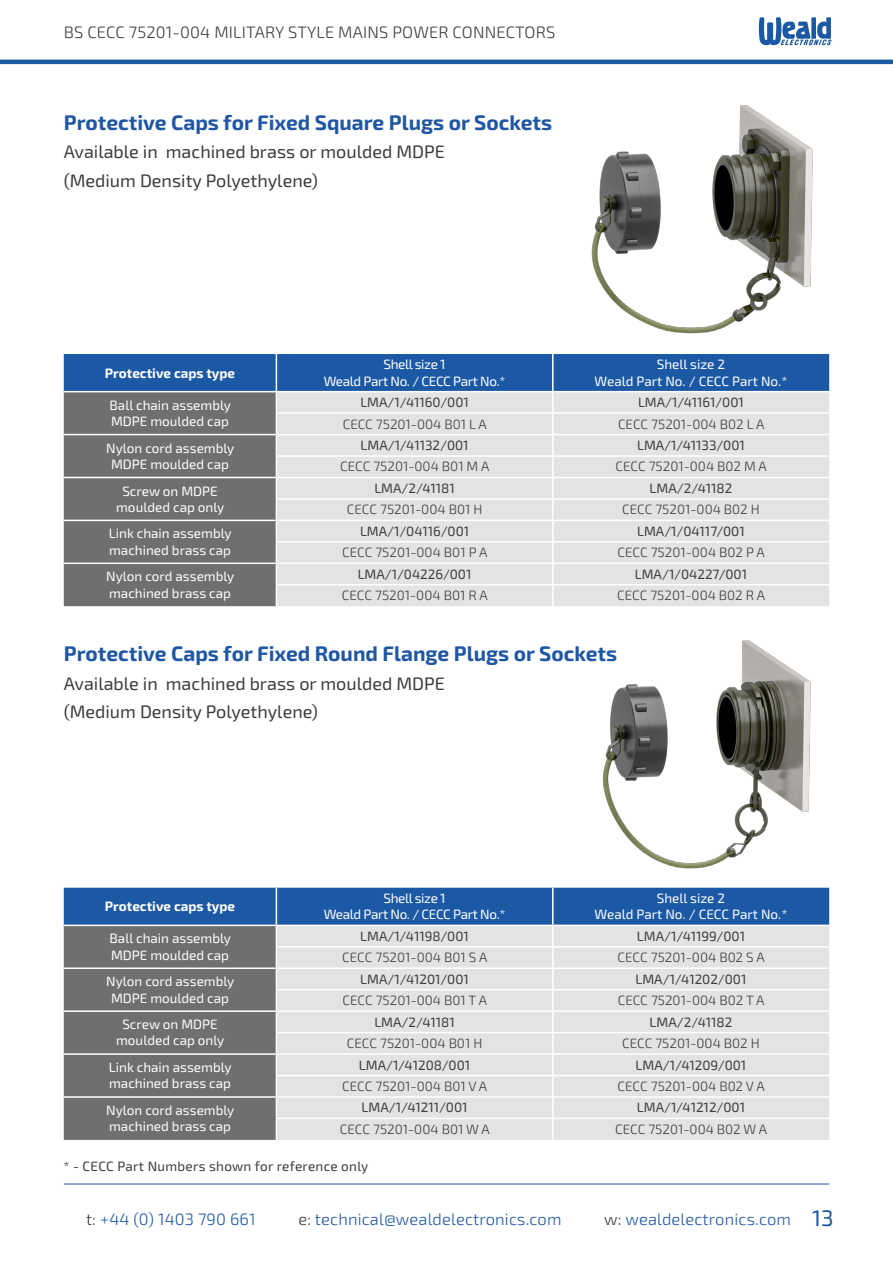
<style>
.page{position:relative;width:893px;height:1263px;background:#fff}
.page>*{position:absolute;margin:0;border:0;box-sizing:border-box;transform-origin:0 0}
.t1{font:700 21px "Exo 2";color:#1f57a4}
.t2{font:18px/28.5px "Exo 2";color:#3c3c3b}
.t3{font:300 16.5px "Exo 2";letter-spacing:.01em;color:#1f57a4}
.t4{font:300 16.5px "Exo 2";letter-spacing:.01em;color:#3c3c3b}
.t5{font:13.5px/16.2px "Exo 2";color:#fff;text-align:center}
.t6{font:300 13.5px "Exo 2";color:#3c3c3b}
.t7{font:13.5px "Exo 2";color:#3c3c3b}
.t8{font:13.5px/16.2px "Exo 2";letter-spacing:-.025em;color:#fff;text-align:center}
.t9{font:13.5px "Exo 2";letter-spacing:.02em;color:#3c3c3b}
.t10{font:700 13.5px "Exo 2";color:#fff}
.s1{color:#3c3c3b}
.s2{font-weight:400;font-size:22.5px}
</style>
<div class="page">
<hr style="left:64px;top:1183px;width:765px;height:1px;background:#1c59a5">
<svg style="left:759px;top:17px;width:73px;height:28px"></svg>
<hr style="left:0;top:60px;width:893px;height:4px;background:#1c59a5">
<svg style="left:64px;top:354px;width:765px;height:252px;background:#acb5c0"></svg>
<hr style="left:553px;top:584px;width:276px;height:1px;background:#fff">
<hr style="left:552px;top:585px;width:2px;height:21px;background:#fff">
<svg style="left:64px;top:888px;width:765px;height:252px;background:#adb5c0"></svg>
<hr style="left:553px;top:1118px;width:276px;height:1px;background:#fff">
<hr style="left:552px;top:1119px;width:2px;height:21px;background:#fff">
<img style="left:591px;top:105px;width:222px;height:229px">
<img style="left:602px;top:640px;width:209px;height:229px">
<p class="t4" style="left:64px;top:22px;width:493px">BS CECC 75201-004 MILITARY STYLE MAINS POWER CONNECTORS</p>
<h1 class="t1" style="left:64px;top:110px;width:490px">Protective Caps for Fixed Square Plugs or Sockets</h1>
<h2 class="t2" style="left:64px;top:138px;width:383px">Available in machined brass or moulded MDPE (Medium Density Polyethylene)</h2>
<p class="t10" style="left:105px;top:365px;width:132px">Protective caps type</p>
<p class="t8" style="left:324px;top:357px;width:183px">Shell size 1<br>Weald Part No. / CECC Part No.*</p>
<p class="t5" style="left:595px;top:357px;width:194px">Shell size 2<br>Weald Part No. / CECC Part No.*</p>
<p class="t5" style="left:110px;top:397px;width:123px;text-align:left">Ball chain assembly<br>MDPE moulded cap</p>
<p class="t7" style="left:360px;top:394px;width:110px">LMA/1/41160/001</p>
<p class="t7" style="left:638px;top:394px;width:107px">LMA/1/41161/001</p>
<p class="t6" style="left:343px;top:416px;width:146px">CECC 75201-004 B01 L A</p>
<p class="t6" style="left:618px;top:416px;width:148px">CECC 75201-004 B02 L A</p>
<p class="t5" style="left:106px;top:440px;width:130px">Nylon cord assembly<br>MDPE moulded cap</p>
<p class="t7" style="left:361px;top:437px;width:110px">LMA/1/41132/001</p>
<p class="t7" style="left:637px;top:437px;width:109px">LMA/1/41133/001</p>
<p class="t6" style="left:340px;top:459px;width:151px">CECC 75201-004 B01 M A</p>
<p class="t6" style="left:615px;top:459px;width:153px">CECC 75201-004 B02 M A</p>
<p class="t5" style="left:116px;top:483px;width:110px">Screw on MDPE moulded cap only</p>
<p class="t7" style="left:374px;top:480px;width:82px">LMA/2/41181</p>
<p class="t7" style="left:650px;top:480px;width:84px">LMA/2/41182</p>
<p class="t6" style="left:347px;top:502px;width:137px">CECC 75201-004 B01 H</p>
<p class="t6" style="left:622px;top:502px;width:139px">CECC 75201-004 B02 H</p>
<p class="t5" style="left:109px;top:526px;width:124px;text-align:left">Link chain assembly machined brass cap</p>
<p class="t7" style="left:360px;top:523px;width:111px">LMA/1/04116/001</p>
<p class="t7" style="left:637px;top:523px;width:109px">LMA/1/04117/001</p>
<p class="t6" style="left:342px;top:545px;width:147px">CECC 75201-004 B01 P A</p>
<p class="t6" style="left:617px;top:545px;width:149px">CECC 75201-004 B02 P A</p>
<p class="t5" style="left:106px;top:569px;width:130px;text-align:left">Nylon cord assembly machined brass cap</p>
<p class="t7" style="left:358px;top:566px;width:115px">LMA/1/04226/001</p>
<p class="t7" style="left:635px;top:566px;width:114px">LMA/1/04227/001</p>
<p class="t6" style="left:342px;top:588px;width:147px">CECC 75201-004 B01 R A</p>
<p class="t6" style="left:617px;top:588px;width:150px">CECC 75201-004 B02 R A</p>
<h1 class="t1" style="left:64px;top:641px;width:555px">Protective Caps for Fixed Round Flange Plugs or Sockets</h1>
<h2 class="t2" style="left:64px;top:669px;width:383px">Available in machined brass or moulded MDPE (Medium Density Polyethylene)</h2>
<p class="t10" style="left:105px;top:898px;width:132px">Protective caps type</p>
<p class="t8" style="left:324px;top:890px;width:183px">Shell size 1<br>Weald Part No. / CECC Part No.*</p>
<p class="t5" style="left:595px;top:890px;width:194px">Shell size 2<br>Weald Part No. / CECC Part No.*</p>
<p class="t5" style="left:110px;top:931px;width:123px;text-align:left">Ball chain assembly<br>MDPE moulded cap</p>
<p class="t7" style="left:360px;top:928px;width:110px">LMA/1/41198/001</p>
<p class="t7" style="left:637px;top:928px;width:110px">LMA/1/41199/001</p>
<p class="t6" style="left:342px;top:950px;width:147px">CECC 75201-004 B01 S A</p>
<p class="t6" style="left:617px;top:950px;width:149px">CECC 75201-004 B02 S A</p>
<p class="t5" style="left:106px;top:974px;width:130px">Nylon cord assembly<br>MDPE moulded cap</p>
<p class="t7" style="left:360px;top:971px;width:110px">LMA/1/41201/001</p>
<p class="t7" style="left:635px;top:971px;width:112px">LMA/1/41202/001</p>
<p class="t6" style="left:342px;top:993px;width:146px">CECC 75201-004 B01 T A</p>
<p class="t6" style="left:618px;top:993px;width:148px">CECC 75201-004 B02 T A</p>
<p class="t5" style="left:116px;top:1017px;width:110px">Screw on MDPE moulded cap only</p>
<p class="t7" style="left:374px;top:1014px;width:82px">LMA/2/41181</p>
<p class="t7" style="left:650px;top:1014px;width:84px">LMA/2/41182</p>
<p class="t6" style="left:347px;top:1035px;width:137px">CECC 75201-004 B01 H</p>
<p class="t6" style="left:622px;top:1035px;width:139px">CECC 75201-004 B02 H</p>
<p class="t5" style="left:109px;top:1059px;width:124px;text-align:left">Link chain assembly machined brass cap</p>
<p class="t7" style="left:359px;top:1057px;width:113px">LMA/1/41208/001</p>
<p class="t7" style="left:636px;top:1057px;width:112px">LMA/1/41209/001</p>
<p class="t6" style="left:342px;top:1078px;width:147px">CECC 75201-004 B01 V A</p>
<p class="t6" style="left:617px;top:1078px;width:149px">CECC 75201-004 B02 V A</p>
<p class="t5" style="left:106px;top:1102px;width:130px;text-align:left">Nylon cord assembly machined brass cap</p>
<p class="t7" style="left:362px;top:1100px;width:107px">LMA/1/41211/001</p>
<p class="t7" style="left:637px;top:1100px;width:110px">LMA/1/41212/001</p>
<p class="t6" style="left:340px;top:1121px;width:151px">CECC 75201-004 B01 W A</p>
<p class="t6" style="left:615px;top:1121px;width:153px">CECC 75201-004 B02 W A</p>
<p class="t9" style="left:63px;top:1158px;width:307px">* - CECC Part Numbers shown for reference only</p>
<p class="t3" style="left:86px;top:1209px;width:171px"><span class="s1">t:</span> +44 (0) 1403 790 661</p>
<p class="t3" style="left:298px;top:1209px;width:265px"><span class="s1">e:</span> technical@wealdelectronics.com</p>
<p class="t3" style="left:604px;top:1209px;width:231px"><span class="s1">w:</span> wealdelectronics.com <span class="s2">13</span></p>
</div>
